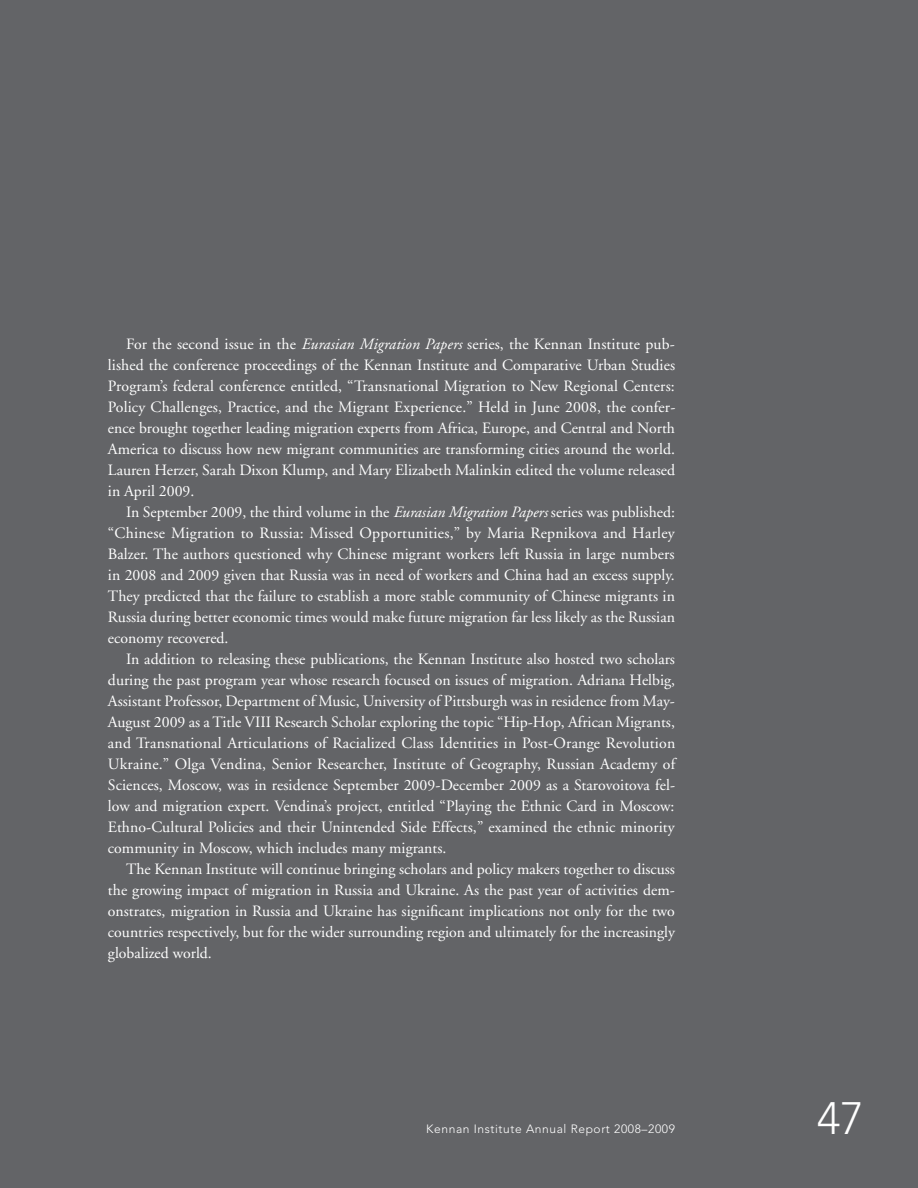
<style>
.page{position:relative;width:918px;height:1188px;background:#636467}
.page>*{position:absolute;margin:0;border:0;box-sizing:border-box;transform-origin:0 0}
.t1{font:300 45px "Avenir";color:#fff}
.t2{font:15.75px/21px "Adobe Garamond";color:#fff;text-align:justify}
.t3{font:300 12px "Avenir";letter-spacing:.05em;color:#fff}
.s1{font-style:italic}
</style>
<div class="page">
<p class="t2" style="left:108px;top:334px;width:569px;text-indent:18px">For the second issue in the <span class="s1">Eurasian Migration Papers</span> series, the Kennan Institute pub&shy;lished the conference proceedings of the Kennan Institute and Comparative Urban Studies Program’s federal conference entitled, “Transnational Migration to New Regional Centers:<br>Policy Challenges, Practice, and the Migrant Experience.” Held in June 2008, the confer&shy;ence brought together leading migration experts from Africa, Europe, and Central and North America to discuss how new migrant communities are transforming cities around the world.<br>Lauren Herzer, Sarah Dixon Klump, and Mary Elizabeth Malinkin edited the volume released in April 2009.</p>
<p class="t2" style="left:108px;top:502px;width:569px;text-indent:18px">In September 2009, the third volume in the <span class="s1">Eurasian Migration Papers</span> series was published: “Chinese Migration to Russia: Missed Opportunities,” by Maria Repnikova and Harley Balzer. The authors questioned why Chinese migrant workers left Russia in large numbers in 2008 and 2009 given that Russia was in need of workers and China had an excess supply.<br>They predicted that the failure to establish a more stable community of Chinese migrants in Russia during better economic times would make future migration far less likely as the Russian economy recovered.</p>
<p class="t2" style="left:108px;top:649px;width:569px;text-indent:18px">In addition to releasing these publications, the Kennan Institute also hosted two scholars during the past program year whose research focused on issues of migration. Adriana Helbig, Assistant Professor, Department of Music, University of Pittsburgh was in residence from May-August 2009 as a Title VIII Research Scholar exploring the topic “Hip-Hop, African Migrants, and Transnational Articulations of Racialized Class Identities in Post-Orange Revolution Ukraine.” Olga Vendina, Senior Researcher, Institute of Geography, Russian Academy of Sciences, Moscow, was in residence September 2009-December 2009 as a Starovoitova fel&shy;low and migration expert. Vendina’s project, entitled “Playing the Ethnic Card in Moscow:<br>Ethno-Cultural Policies and their Unintended Side Effects,” examined the ethnic minority community in Moscow, which includes many migrants.</p>
<p class="t2" style="left:108px;top:859px;width:569px;text-indent:18px">The Kennan Institute will continue bringing scholars and policy makers together to discuss the growing impact of migration in Russia and Ukraine. As the past year of activities dem&shy;onstrates, migration in Russia and Ukraine has significant implications not only for the two countries respectively, but for the wider surrounding region and ultimately for the increasingly globalized world.</p>
<p class="t3" style="left:426px;top:1122px;width:250px">Kennan Institute Annual Report 2008–2009</p>
<h1 class="t1" style="left:817px;top:1092px;width:48px">47</h1>
</div>
